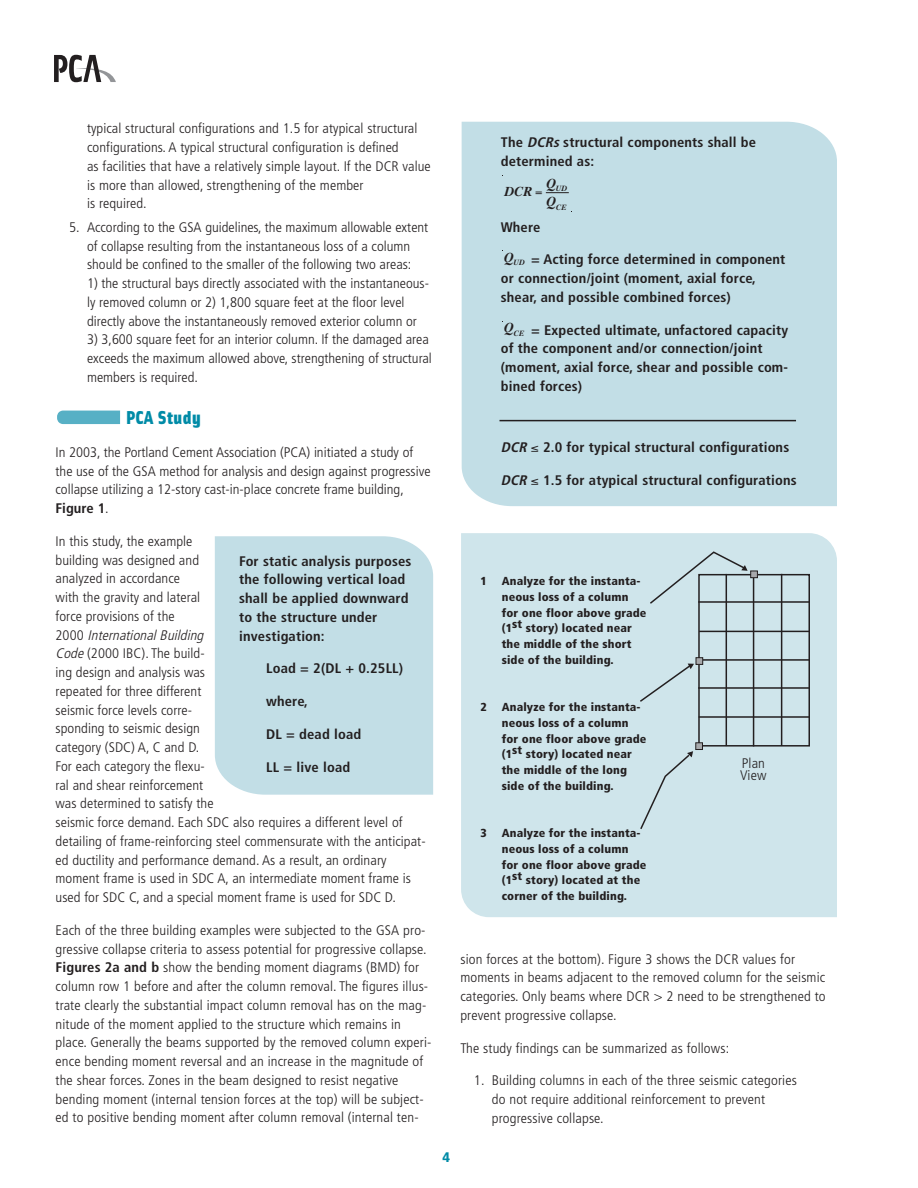
<style>
.page{position:relative;width:918px;height:1188px;background:#fff}
.page>*{position:absolute;margin:0;border:0;box-sizing:border-box;transform-origin:0 0}
.t1{font:900 18.75px "Solex";letter-spacing:.025em;color:#008ba7}
.t2{font:300 condensed 13.8px/18.8px "Frutiger";letter-spacing:.005em;color:#231f20;scale:1.05 1}
.t3{font:700 condensed 13.8px/18.8px "Frutiger";letter-spacing:.01em;color:#231f20;scale:1.05 1}
.t4{font:900 condensed 13.8px "Frutiger";color:#008ba7;scale:1.05 1}
.t5{font:italic 700 13.5px/18.8px "Times";color:#231f20}
.t6{font:900 condensed 11.7px/15.8px "Frutiger";letter-spacing:.01em;color:#231f20;scale:1.05 1}
.t7{font:italic 700 7.8px "Times";color:#231f20}
.s1{font-weight:700}
.s2{font-style:italic}
</style>
<div class="page">
<div style="left:462px;top:122px;width:375px;height:384px;background:#c2dee6"></div>
<svg style="left:54px;top:55px;width:62px;height:27px"></svg>
<svg style="left:57px;top:411px;width:63px;height:13px"></svg>
<div style="left:461px;top:533px;width:376px;height:384px;background:#cfe5eb"></div>
<div style="left:698px;top:574px;width:112px;height:173px;border:2px solid #231f20"></div>
<hr style="left:753px;top:574px;width:1px;height:172px;background:#231f20">
<hr style="left:781px;top:574px;width:1px;height:172px;background:#231f20">
<hr style="left:698px;top:601px;width:111px;height:2px;background:#231f20">
<hr style="left:699px;top:631px;width:111px;height:1px;background:#231f20">
<hr style="left:699px;top:659px;width:110px;height:2px;background:#231f20">
<hr style="left:698px;top:687px;width:111px;height:2px;background:#231f20">
<hr style="left:699px;top:716px;width:110px;height:2px;background:#231f20">
<div style="left:751px;top:571px;width:6px;height:7px;background:#a7a9ac"></div>
<div style="left:750px;top:571px;width:8px;height:7px;border:1px solid #231f20"></div>
<svg style="left:638px;top:550px;width:110px;height:281px;background:#c6dbe0"></svg>
<div style="left:215px;top:536px;width:218px;height:259px;background:#c2dee6"></div>
<hr style="left:500px;top:420px;width:296px;height:1px;background:#231f20">
<svg style="left:536px;top:192px;width:33px;height:2px"></svg>
<p class="t2" style="left:87px;top:120px;width:329px">typical structural configurations and 1.5 for atypical structural configurations. A typical structural configuration is defined<br>as facilities that have a relatively simple layout. If the DCR value is more than allowed, strengthening of the member<br>is required.</p>
<p class="t2" style="left:69px;top:219px;width:344px;text-align:center">5. According to the GSA guidelines, the maximum allowable extent of collapse resulting from the instantaneous loss of a column should be confined to the smaller of the following two areas:</p>
<p class="t2" style="left:87px;top:275px;width:327px">1) the structural bays directly associated with the instantaneous&shy;ly removed column or 2) 1,800 square feet at the floor level directly above the instantaneously removed exterior column or</p>
<p class="t2" style="left:87px;top:331px;width:330px">3) 3,600 square feet for an interior column. If the damaged area exceeds the maximum allowed above, strengthening of structural members is required.</p>
<h1 class="t1" style="left:126px;top:410px;width:76px">PCA Study</h1>
<p class="t2" style="left:56px;top:444px;width:359px">In 2003, the Portland Cement Association (PCA) initiated a study of the use of the GSA method for analysis and design against progressive collapse utilizing a 12-story cast-in-place concrete frame building, <span class="s1">Figure 1</span>.</p>
<p class="t2" style="left:56px;top:533px;width:354px">In this study, the example<br>building was designed and<br>analyzed in accordance<br>with the gravity and lateral<br>force provisions of the<br>2 0 0 0 <span class="s2">InternationalBuilding<br>Code</span> (2000 IBC). The build-<br>ing design and analysis was<br>repeated for three different<br>seismic force levels corre-<br>sponding to seismic design<br>category (SDC) A, C and D.<br>For each category the flexu-<br>ral and shear reinforcement<br>was determined to satisfy the<br>seismic force demand. Each SDC also requires a different level of detailing of frame-reinforcing steel commensurate with the anticipat&shy;ed ductility and performance demand. As a result, an ordinary moment frame is used in SDC A, an intermediate moment frame is used for SDC C, and a special moment frame is used for SDC D.</p>
<p class="t2" style="left:56px;top:922px;width:359px">Each of the three building examples were subjected to the GSA pro&shy;gressive collapse criteria to assess potential for progressive collapse.<br><span class="s1">Figures 2a and b</span> show the bending moment diagrams (BMD) for column row 1 before and after the column removal. The figures illus&shy;trate clearly the substantial impact column removal has on the mag&shy;nitude of the moment applied to the structure which remains in place. Generally the beams supported by the removed column experi&shy;ence bending moment reversal and an increase in the magnitude of the shear forces. Zones in the beam designed to resist negative bending moment (internal tension forces at the top) will be subject&shy;ed to positive bending moment after column removal (internal ten-</p>
<p class="t3" style="left:239px;top:553px;width:166px">For static analysis purposes the following vertical load shall be applied downward to the structure under investigation:</p>
<p class="t3" style="left:266px;top:660px;width:132px">Load = 2(DL + 0.25LL)</p>
<p class="t3" style="left:266px;top:693px;width:41px">where,</p>
<p class="t3" style="left:266px;top:726px;width:92px">DL = dead load</p>
<p class="t3" style="left:266px;top:759px;width:82px">LL = live load</p>
<p class="t3" style="left:501px;top:134px;width:245px">The <span class="s2">DCRs</span>structural components shall be determined as:</p>
<p class="t5" style="left:505px;top:183px;width:29px">DCR</p>
<p class="t5" style="left:546px;top:175px;width:11px">Q<br>Q</p>
<p class="t7" style="left:556px;top:185px;width:13px">UD</p>
<p class="t7" style="left:556px;top:204px;width:12px">CE</p>
<p class="t3" style="left:501px;top:218px;width:39px">Where</p>
<p class="t3" style="left:501px;top:251px;width:272px;text-indent:30px">= Acting force determined in component or connection/joint (moment, axial force, shear, and possible combined forces)</p>
<p class="t3" style="left:501px;top:322px;width:275px;text-indent:30px">= Expected ultimate, unfactored capacity of the component and/or connection/joint (moment, axial force, shear and possible com&shy;bined forces)</p>
<p class="t7" style="left:504px;top:259px;width:22px"><sup>Q</sup>UD</p>
<p class="t7" style="left:504px;top:330px;width:22px"><sup>Q</sup>CE</p>
<p class="t3" style="left:501px;top:439px;width:276px"><span class="s2">DCR</span>≤ 2.0 for typical structural configurations</p>
<p class="t3" style="left:501px;top:472px;width:283px"><span class="s2">DCR</span>≤ 1.5 for atypical structural configurations</p>
<p class="t6" style="left:481px;top:574px;width:8px">1</p>
<p class="t6" style="left:502px;top:574px;width:139px">Analyze for the instanta&shy;neous loss of a column for one floor above grade (1st story) located near the middle of the short side of the building.</p>
<p class="t6" style="left:481px;top:700px;width:8px">2</p>
<p class="t6" style="left:502px;top:700px;width:139px">Analyze for the instanta&shy;neous loss of a column for one floor above grade (1st story) located near the middle of the long side of the building.</p>
<p class="t6" style="left:481px;top:826px;width:8px">3</p>
<p class="t6" style="left:502px;top:826px;width:139px">Analyze for the instanta&shy;neous loss of a column for one floor above grade (1st story) located at the corner of the building.</p>
<p class="t2" style="left:740px;top:758px;width:27px;line-height:12px">Plan<br>View</p>
<p class="t4" style="left:442px;top:1152px;width:9px">4</p>
<p class="t2" style="left:460px;top:951px;width:349px">sion forces at the bottom). Figure 3 shows the DCR values for moments in beams adjacent to the removed column for the seismic categories. Only beams where DCR &gt; 2 need to be strengthened to prevent progressive collapse.</p>
<p class="t2" style="left:460px;top:1040px;width:258px">The study findings can be summarized as follows:</p>
<p class="t2" style="left:492px;top:1072px;width:292px;text-indent:-18px">1. Building columns in each of the three seismic categories do not require additional reinforcement to prevent progressive collapse.</p>
</div>
